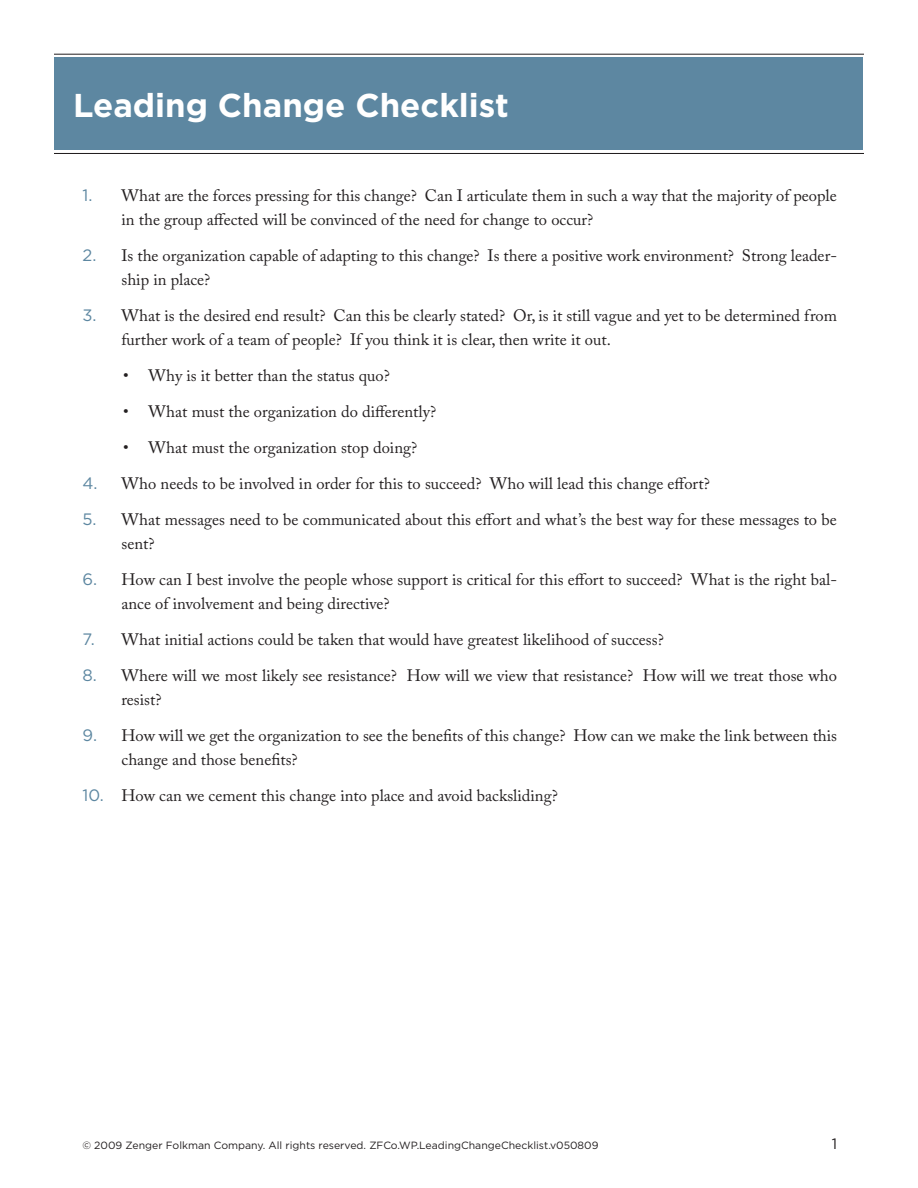
<style>
.page{position:relative;width:918px;height:1188px;background:#fff}
.page>*{position:absolute;margin:0;border:0;box-sizing:border-box;transform-origin:0 0}
.Headline{font:700 33px "Gotham";color:#fff}
.Numbers{font:16.5px/24px "Adobe Caslon Pro";color:#231f20}
.Sub_Bullets_for_Numb{font:16.5px "Adobe Caslon Pro";color:#231f20}
.Body_text{font:15px "Gotham";color:#231f20}
.t1{font:10.5px "Gotham";color:#231f20}
.s1{font-family:"Gotham";color:#5d87a1}
</style>
<div class="page">
<hr style="left:54px;top:54px;width:810px;height:1px;background:#231f20">
<div style="left:55px;top:57px;width:808px;height:93px;background:#5d87a1"></div>
<hr style="left:54px;top:153px;width:810px;height:1px;background:#231f20">
<p class="Headline" style="left:73px;top:87px;width:437px">Leading Change Checklist</p>
<p class="Numbers" style="left:122px;top:183px;width:717px;text-indent:-39px"><span class="s1">1.</span> What are the forces pressing for this change? Can I articulate them in such a way that the majority of people in the group affected will be convinced of the need for change to occur?</p>
<p class="Numbers" style="left:122px;top:243px;width:717px;text-indent:-39px"><span class="s1">2.</span> Is the organization capable of adapting to this change? Is there a positive work environment? Strong leader&shy;ship in place?</p>
<p class="Numbers" style="left:122px;top:303px;width:717px;text-indent:-39px"><span class="s1">3.</span> What is the desired end result? Can this be clearly stated? Or, is it still vague and yet to be determined from further work of a team of people? If you think it is clear, then write it out.</p>
<p class="Sub_Bullets_for_Numb" style="left:123px;top:366px;width:268px">• Why is it better than the status quo?</p>
<p class="Sub_Bullets_for_Numb" style="left:123px;top:402px;width:315px">• What must the organization do differently?</p>
<p class="Sub_Bullets_for_Numb" style="left:123px;top:438px;width:296px">• What must the organization stop doing?</p>
<p class="Numbers" style="left:82px;top:471px;width:629px"><span class="s1">4.</span> Who needs to be involved in order for this to succeed? Who will lead this change effort?</p>
<p class="Numbers" style="left:122px;top:507px;width:717px;text-indent:-39px"><span class="s1">5.</span> What messages need to be communicated about this effort and what’s the best way for these messages to be sent?</p>
<p class="Numbers" style="left:122px;top:567px;width:717px;text-indent:-39px"><span class="s1">6.</span> How can I best involve the people whose support is critical for this effort to succeed? What is the right bal&shy;ance of involvement and being directive?</p>
<p class="Numbers" style="left:82px;top:627px;width:583px"><span class="s1">7.</span> What initial actions could be taken that would have greatest likelihood of success?</p>
<p class="Numbers" style="left:122px;top:663px;width:717px;text-indent:-39px"><span class="s1">8.</span> Where will we most likely see resistance? How will we view that resistance? How will we treat those who resist?</p>
<p class="Numbers" style="left:122px;top:723px;width:717px;text-indent:-39px"><span class="s1">9.</span> How will we get the organization to see the benefits of this change? How can we make the link between this change and those benefits?</p>
<p class="Numbers" style="left:82px;top:783px;width:477px"><span class="s1">10.</span> How can we cement this change into place and avoid backsliding?</p>
<p class="t1" style="left:82px;top:1139px;width:518px">© 2009 Zenger Folkman Company. All rights reserved. ZFCo.WP.LeadingChangeChecklist.v050809</p>
<p class="Body_text" style="left:832px;top:1136px;width:7px">1</p>
</div>
